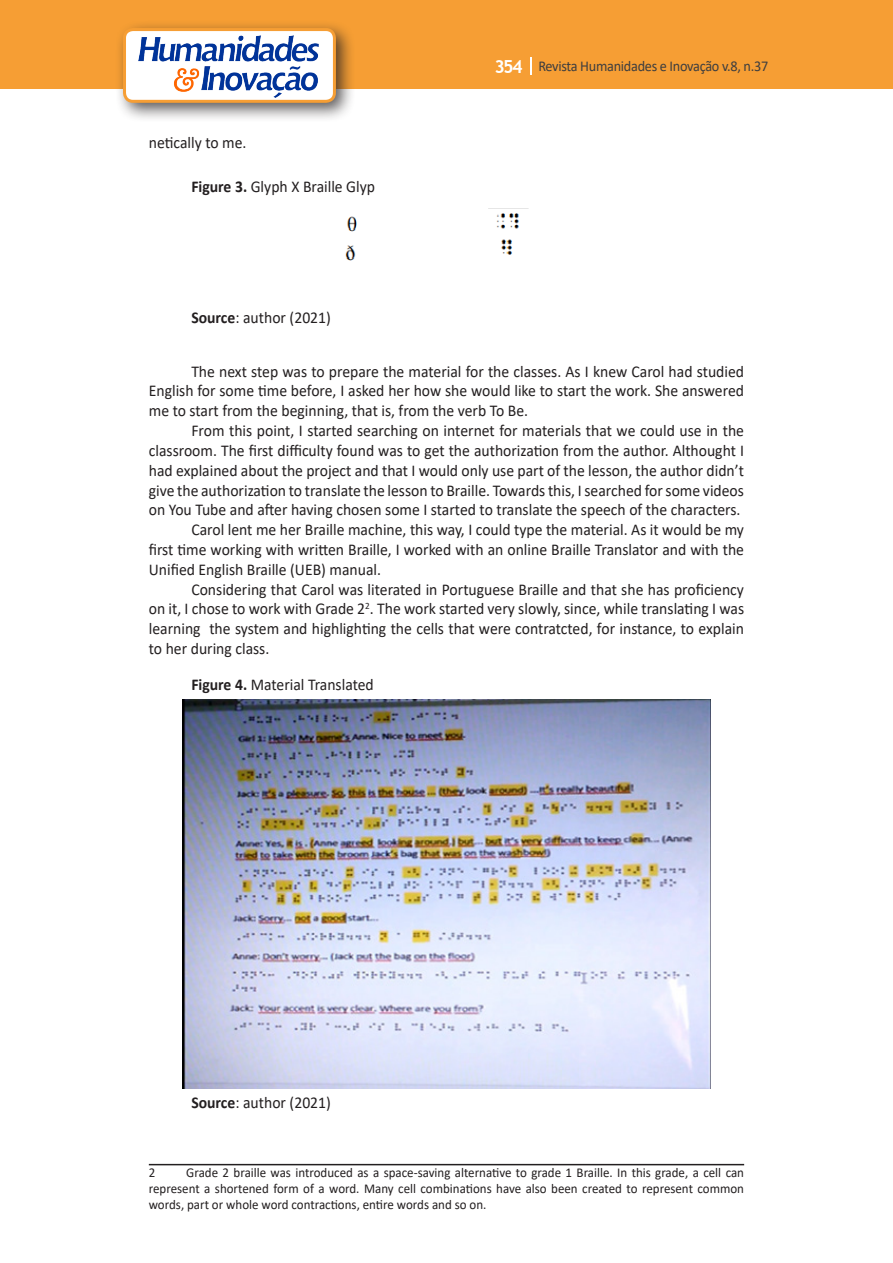
<style>
.page{position:relative;width:893px;height:1263px;background:#fff}
.page>*{position:absolute;margin:0;border:0;box-sizing:border-box;transform-origin:0 0}
.Texto{font:16.5px/19.8px "Calibri";color:#231f20;text-align:justify;scale:.95 1}
.t1{font:15px "Calibri";letter-spacing:-.02em;color:#3e3e3f;scale:.95 1}
.Rodapé{font:13.5px/16.2px "Calibri";color:#231f20;text-align:justify;scale:.96 1}
.s1{font-weight:700}
.s2{font-family:"Trebuchet MS";font-weight:700;font-size:18px;color:#fff}
</style>
<div class="page">
<div style="left:0;top:0;width:893px;height:88px;background:#f69e34"></div>
<svg style="left:530px;top:57px;width:2px;height:18px"></svg>
<div style="left:115px;top:20px;width:241px;height:103px;background:#231f20;opacity:.75"></div>
<div style="left:125px;top:30px;width:209px;height:71px;background:#fff;border-radius:9px"></div>
<img style="left:138px;top:35px;width:181px;height:62px">
<div style="left:123px;top:28px;width:213px;height:75px;border:3px solid #f69e34;border-radius:9px"></div>
<img style="left:345px;top:208px;width:184px;height:53px">
<img style="left:182px;top:700px;width:529px;height:389px">
<hr style="left:149px;top:1164px;width:595px;height:1px;background:#231f20">
<p class="Texto" style="left:149px;top:133px;width:104px">netically to me.</p>
<p class="Texto" style="left:191px;top:176px;width:195px"><span class="s1">Figure 3.</span> Glyph X Braille Glyp</p>
<p class="t1" style="left:495px;top:56px;width:290px"><span class="s2">354</span> Revista Humanidades e Inovação v.8, n.37</p>
<p class="Texto" style="left:191px;top:307px;width:148px"><span class="s1">Source</span>: author (2021)</p>
<p class="Texto" style="left:149px;top:361px;width:628px;text-indent:43px">The next step was to prepare the material for the classes. As I knew Carol had studied English for some time before, I asked her how she would like to start the work. She answered me to start from the beginning, that is, from the verb To Be.</p>
<p class="Texto" style="left:149px;top:420px;width:628px;text-indent:43px">From this point, I started searching on internet for materials that we could use in the classroom. The first difficulty found was to get the authorization from the author. Althought I had explained about the project and that I would only use part of the lesson, the author didn’t give the authorization to translate the lesson to Braille. Towards this, I searched for some videos on You Tube and after having chosen some I started to translate the speech of the characters.</p>
<p class="Texto" style="left:149px;top:519px;width:628px;text-indent:43px">Carol lent me her Braille machine, this way, I could type the material. As it would be my first time working with written Braille, I worked with an online Braille Translator and with the Unified English Braille (UEB) manual.</p>
<p class="Texto" style="left:149px;top:579px;width:628px;text-indent:43px">Considering that Carol was literated in Portuguese Braille and that she has proficiency on it, I chose to work with Grade 2<sup>2</sup>. The work started very slowly, since, while translating I was learning the system and highlighting the cells that were contratcted, for instance, to explain to her during class.</p>
<p class="Texto" style="left:191px;top:674px;width:194px"><span class="s1">Figure 4.</span> Material Translated</p>
<p class="Texto" style="left:191px;top:1092px;width:148px"><span class="s1">Source</span>: author (2021)</p>
<p class="Rodapé" style="left:149px;top:1164px;width:621px;text-indent:37px">Grade 2 braille was introduced as a space-saving alternative to grade 1 Braille. In this grade, a cell can represent a shortened form of a word. Many cell combinations have also been created to represent common words, part or whole word contractions, entire words and so on.</p>
<p class="Rodapé" style="left:149px;top:1164px;width:8px">2</p>
</div>
